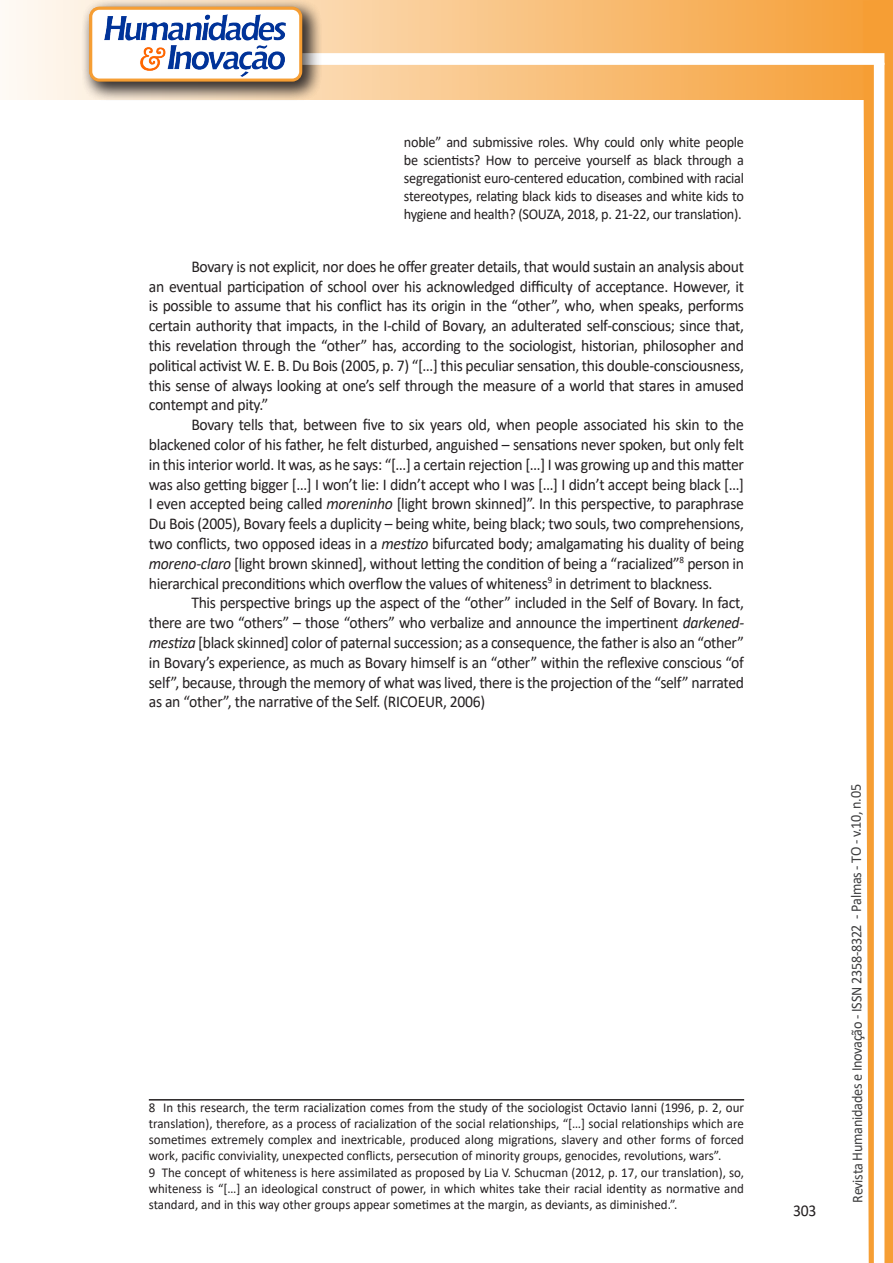
<style>
.page{position:relative;width:893px;height:1263px;background:#fff}
.page>*{position:absolute;margin:0;border:0;box-sizing:border-box;transform-origin:0 0}
.texto{font:16.5px/19.8px "Calibri";letter-spacing:-.02em;color:#231f20;text-align:justify;scale:.95 1}
.citacao{font:15px/18px "Calibri";letter-spacing:-.02em;color:#231f20;text-align:justify;scale:.95 1}
.t1{font:15px "Calibri";letter-spacing:-.025em;color:#3e3e3f;scale:.95 1}
.Rodapé{font:13.5px/16.2px "Calibri";color:#231f20;text-align:justify;scale:.96 1}
.s1{font-style:italic}
</style>
<div class="page">
<svg style="left:5px;top:0;width:858px;height:100px;background:#f9c484"></svg>
<div style="left:302px;top:53px;width:582px;height:12px;background:#fff;border:2px solid #fff"></div>
<svg style="left:863px;top:0;width:30px;height:1263px"></svg>
<div style="left:81px;top:0;width:241px;height:102px;background:#231f20;opacity:.75"></div>
<div style="left:91px;top:8px;width:210px;height:72px;background:#fff;border-radius:9px"></div>
<img style="left:104px;top:14px;width:181px;height:62px">
<div style="left:89px;top:7px;width:213px;height:75px;border:3px solid #f69e34;border-radius:9px"></div>
<hr style="left:149px;top:1099px;width:595px;height:1px;background:#231f20">
<p class="citacao" style="left:404px;top:133px;width:360px">noble” and submissive roles. Why could only white people be scientists? How to perceive yourself as black through a segregationist euro-centered education, combined with racial stereotypes, relating black kids to diseases and white kids to hygiene and health? (SOUZA, 2018, p. 21-22, our translation).</p>
<p class="texto" style="left:149px;top:256px;width:628px;text-indent:43px">Bovary is not explicit, nor does he offer greater details, that would sustain an analysis about an eventual participation of school over his acknowledged difficulty of acceptance. However, it is possible to assume that his conflict has its origin in the “other”, who, when speaks, performs certain authority that impacts, in the I-child of Bovary, an adulterated self-conscious; since that, this revelation through the “other” has, according to the sociologist, historian, philosopher and political activist W. E. B. Du Bois (2005, p. 7) “[…] this peculiar sensation, this double-consciousness, this sense of always looking at one’s self through the measure of a world that stares in amused contempt and pity.”</p>
<p class="texto" style="left:149px;top:414px;width:628px;text-indent:43px">Bovary tells that, between five to six years old, when people associated his skin to the blackened color of his father, he felt disturbed, anguished – sensations never spoken, but only felt in this interior world. It was, as he says: “[…] a certain rejection […] I was growing up and this matter was also getting bigger […] I won’t lie: I didn’t accept who I was […] I didn’t accept being black […] I even accepted being called <span class="s1">moreninho</span> [light brown skinned]”. In this perspective, to paraphrase Du Bois (2005), Bovary feels a duplicity – being white, being black; two souls, two comprehensions, two conflicts, two opposed ideas in a <span class="s1">mestizo</span> bifurcated body; amalgamating his duality of being <span class="s1">moreno-claro</span> [light brown skinned], without letting the condition of being a “racialized”<sup>8</sup> person in hierarchical preconditions which overflow the values of whiteness<sup>9</sup> in detriment to blackness.</p>
<p class="texto" style="left:149px;top:592px;width:628px;text-indent:43px">This perspective brings up the aspect of the “other” included in the Self of Bovary. In fact, there are two “others” – those “others” who verbalize and announce the impertinent <span class="s1">darkened&shy;mestiza</span> [black skinned] color of paternal succession; as a consequence, the father is also an “other” in Bovary’s experience, as much as Bovary himself is an “other” within the reflexive conscious “of self”, because, through the memory of what was lived, there is the projection of the “self” narrated as an “other”, the narrative of the Self. (RICOEUR, 2006)</p>
<p class="Rodapé" style="left:149px;top:1099px;width:621px">8 In this research, the term racialization comes from the study of the sociologist Octavio Ianni (1996, p. 2, our translation), therefore, as a process of racialization of the social relationships, “[…] social relationships which are sometimes extremely complex and inextricable, produced along migrations, slavery and other forms of forced work, pacific conviviality, unexpected conflicts, persecution of minority groups, genocides, revolutions, wars”.</p>
<p class="Rodapé" style="left:149px;top:1164px;width:621px">9 The concept of whiteness is here assimilated as proposed by Lia V. Schucman (2012, p. 17, our translation), so, whiteness is “[…] an ideological construct of power, in which whites take their racial identity as normative and standard, and in this way other groups appear sometimes at the margin, as deviants, as diminished.”.</p>
<p class="texto" style="left:793px;top:1200px;width:26px">303</p>
<p class="t1" style="left:846px;top:1203px;width:442px;rotate:-90deg">Revista Humanidades e Inovação - ISSN 2358-8322 - Palmas - TO - v.10, n.05</p>
</div>
